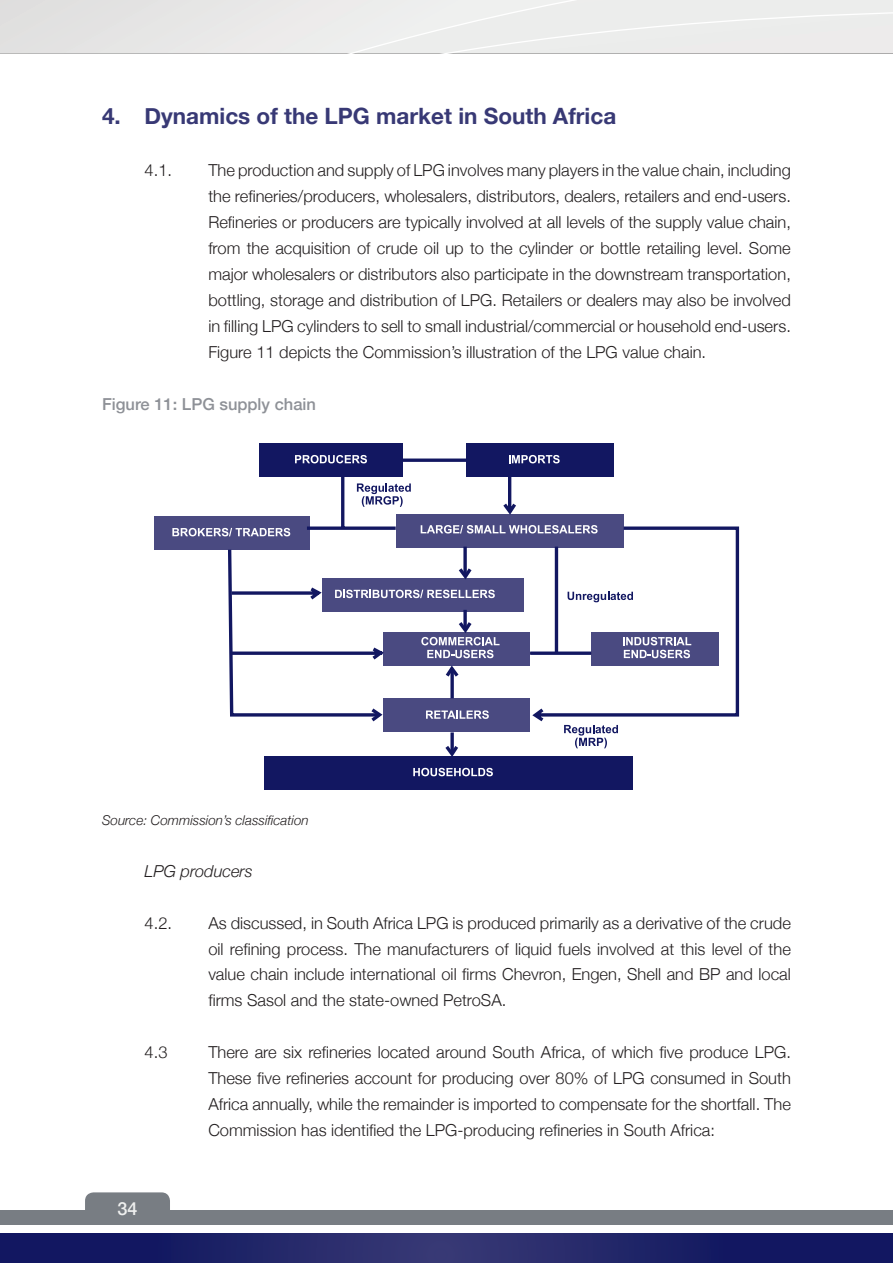
<style>
.page{position:relative;width:893px;height:1263px;background:#fff}
.page>*{position:absolute;margin:0;border:0;box-sizing:border-box;transform-origin:0 0}
.t1{font:700 22.5px "Helvetica Neue";color:#383975}
.t2{font:500 18px "Helvetica Neue";color:#eff0ef}
.t3{font:300 16.5px/26px "Helvetica Neue";color:#231f20;text-align:justify}
.t4{font:500 16.5px "Helvetica Neue";color:#8e9197}
.t5{font:italic 300 16.5px "Helvetica Neue";color:#231f20}
.t6{font:italic 300 13.5px "Helvetica Neue";color:#231f20}
</style>
<div class="page">
<div style="left:0;top:1211px;width:893px;height:14px;background:#787d83"></div>
<svg style="left:0;top:0;width:893px;height:53px;background:#eaeae9"></svg>
<div style="left:85px;top:1192px;width:85px;height:31px;background:#787d83;border-radius:9px"></div>
<svg style="left:0;top:1233px;width:893px;height:30px;background:#1e2367"></svg>
<div style="left:259px;top:444px;width:144px;height:33px;background:#121761"></div>
<div style="left:154px;top:517px;width:155px;height:33px;background:#4a4a81"></div>
<div style="left:265px;top:756px;width:368px;height:33px;background:#121761"></div>
<div style="left:466px;top:444px;width:148px;height:33px;background:#121761"></div>
<svg style="left:295px;top:455px;width:72px;height:2px"></svg>
<svg style="left:509px;top:455px;width:51px;height:2px"></svg>
<svg style="left:413px;top:768px;width:80px;height:8px"></svg>
<svg style="left:172px;top:528px;width:56px;height:8px"></svg>
<svg style="left:228px;top:457px;width:512px;height:303px"></svg>
<h1 class="t1" style="left:102px;top:98px;width:516px">4. Dynamics of the LPG market in South Africa</h1>
<p class="t3" style="left:145px;top:156px;width:29px">4.1.</p>
<p class="t3" style="left:208px;top:156px;width:584px">The production and supply of LPG involves many players in the value chain, including the refineries/producers, wholesalers, distributors, dealers, retailers and end-users.<br>Refineries or producers are typically involved at all levels of the supply value chain, from the acquisition of crude oil up to the cylinder or bottle retailing level. Some major wholesalers or distributors also participate in the downstream transportation, bottling, storage and distribution of LPG. Retailers or dealers may also be involved in filling LPG cylinders to sell to small industrial/commercial or household end-users.<br>Figure 11 depicts the Commission’s illustration of the LPG value chain.</p>
<p class="t4" style="left:102px;top:390px;width:215px">Figure 11: LPG supply chain</p>
<p class="t6" style="left:102px;top:809px;width:208px">Source: Commission’s classification</p>
<p class="t5" style="left:145px;top:858px;width:110px">LPG producers</p>
<p class="t3" style="left:145px;top:908px;width:29px">4.2.</p>
<p class="t3" style="left:208px;top:908px;width:584px">As discussed, in South Africa LPG is produced primarily as a derivative of the crude oil refining process. The manufacturers of liquid fuels involved at this level of the value chain include international oil firms Chevron, Engen, Shell and BP and local firms Sasol and the state-owned PetroSA.</p>
<p class="t3" style="left:145px;top:1038px;width:24px">4.3</p>
<p class="t3" style="left:208px;top:1038px;width:584px">There are six refineries located around South Africa, of which five produce LPG.<br>These five refineries account for producing over 80% of LPG consumed in South Africa annually, while the remainder is imported to compensate for the shortfall. The Commission has identified the LPG-producing refineries in South Africa:</p>
<p class="t2" style="left:118px;top:1194px;width:22px">34</p>
</div>
